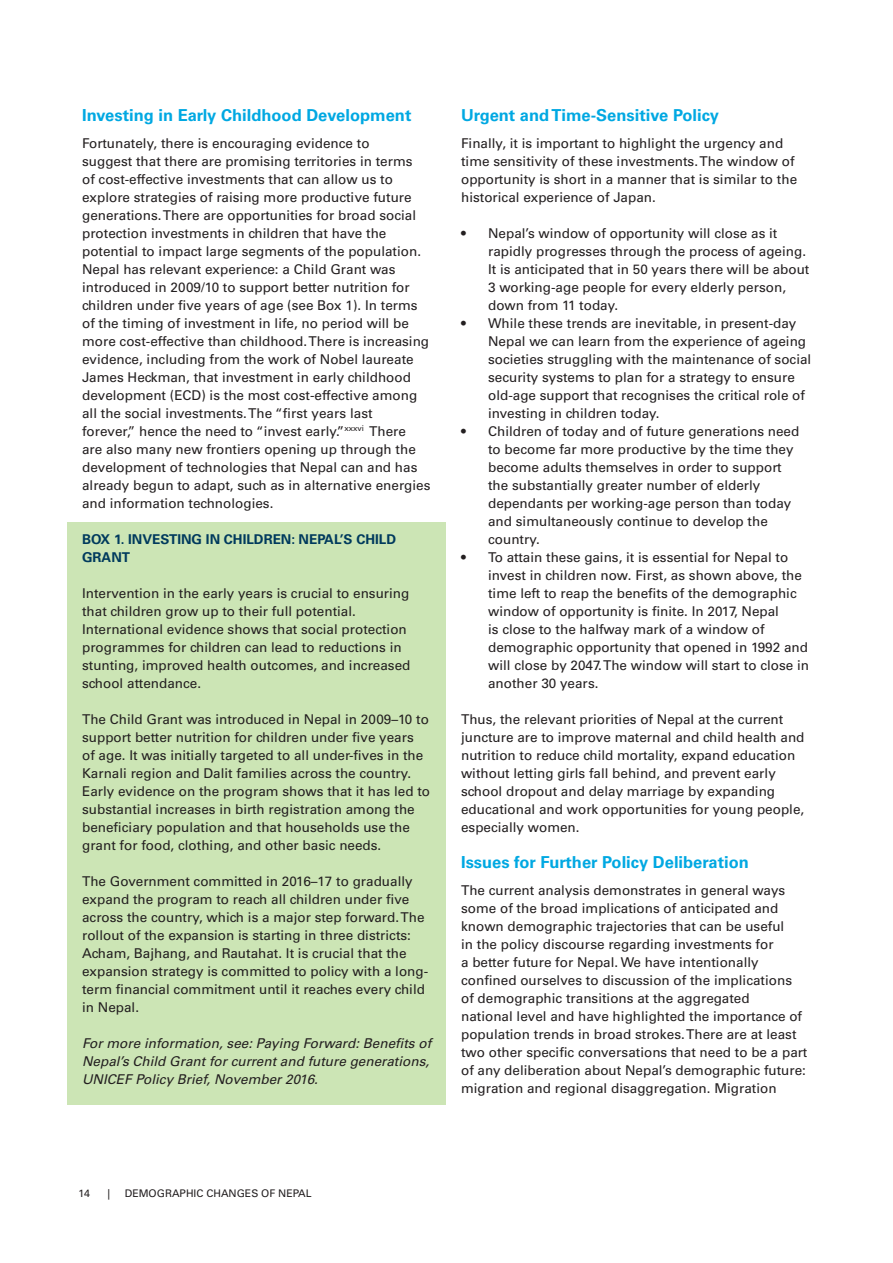
<style>
.page{position:relative;width:893px;height:1263px;background:#fff}
.page>*{position:absolute;margin:0;border:0;box-sizing:border-box;transform-origin:0 0}
.Subhead_2{font:700 16.5px "Univers";color:#00a8e2}
.Text{font:13.5px/18px "Univers";color:#231f20}
.Text-2{font:italic 13.5px/18px "Univers";color:#231f20}
.Text-3{font:700 13.5px/18px "Univers";color:#003a5d}
.t1{font:10.5px "Univers";color:#231f20}
</style>
<div class="page">
<div style="left:67px;top:522px;width:379px;height:582px;background:#cce5b5"></div>
<p class="Subhead_2" style="left:82px;top:105px;width:331px">Investing in Early Childhood Development</p>
<p class="Text" style="left:82px;top:134px;width:350px">Fortunately, there is encouraging evidence to<br>suggest that there are promising territories in terms<br>of cost-effective investments that can allow us to explore strategies of raising more productive future generations. There are opportunities for broad social protection investments in children that have the potential to impact large segments of the population.<br>Nepal has relevant experience: a Child Grant was introduced in 2009/10 to support better nutrition for children under five years of age (see Box 1). In terms of the timing of investment in life, no period will be more cost-effective than childhood. There is increasing evidence, including from the work of Nobel laureate James Heckman, that investment in early childhood development (ECD) is the most cost-effective among all the social investments. The “first years last<br>forever,” hence the need to “invest early.”<sup>xxxvi</sup> There<br>are also many new frontiers opening up through the development of technologies that Nepal can and has already begun to adapt, such as in alternative energies and information technologies.</p>
<p class="Text-3" style="left:82px;top:530px;width:315px">BOX 1. INVESTING IN CHILDREN: NEPAL’S CHILD<br>GRANT</p>
<p class="Text" style="left:82px;top:584px;width:330px">Intervention in the early years is crucial to ensuring that children grow up to their full potential.<br>International evidence shows that social protection programmes for children can lead to reductions in stunting, improved health outcomes, and increased school attendance.</p>
<p class="Text" style="left:82px;top:710px;width:350px">The Child Grant was introduced in Nepal in 2009–10 to support better nutrition for children under five years of age. It was initially targeted to all under-fives in the Karnali region and Dalit families across the country.<br>Early evidence on the program shows that it has led to substantial increases in birth registration among the beneficiary population and that households use the grant for food, clothing, and other basic needs.</p>
<p class="Text" style="left:82px;top:872px;width:348px">The Government committed in 2016–17 to gradually expand the program to reach all children under five across the country, which is a major step forward. The rollout of the expansion is starting in three districts:<br>Acham, Bajhang, and Rautahat. It is crucial that the expansion strategy is committed to policy with a long&shy;term financial commitment until it reaches every child in Nepal.</p>
<p class="Text-2" style="left:82px;top:1034px;width:351px">For more information, see: Paying Forward: Benefits of<br>Nepal’s Child Grant for current and future generations,<br>UNICEF Policy Brief, November 2016.</p>
<p class="Subhead_2" style="left:461px;top:105px;width:260px">Urgent and Time-Sensitive Policy</p>
<p class="Text" style="left:461px;top:134px;width:338px">Finally, it is important to highlight the urgency and time sensitivity of these investments. The window of opportunity is short in a manner that is similar to the historical experience of Japan.</p>
<p class="Text" style="left:488px;top:224px;width:323px;text-indent:-27px">• Nepal’s window of opportunity will close as it rapidly progresses through the process of ageing.<br>It is anticipated that in 50 years there will be about 3 working-age people for every elderly person, down from 11 today.</p>
<p class="Text" style="left:488px;top:314px;width:325px;text-indent:-27px">• While these trends are inevitable, in present-day Nepal we can learn from the experience of ageing societies struggling with the maintenance of social security systems to plan for a strategy to ensure old-age support that recognises the critical role of investing in children today.</p>
<p class="Text" style="left:488px;top:422px;width:313px;text-indent:-27px">• Children of today and of future generations need to become far more productive by the time they become adults themselves in order to support the substantially greater number of elderly dependants per working-age person than today and simultaneously continue to develop the country.</p>
<p class="Text" style="left:488px;top:548px;width:322px;text-indent:-27px">• To attain these gains, it is essential for Nepal to invest in children now. First, as shown above, the time left to reap the benefits of the demographic window of opportunity is finite. In 2017, Nepal<br>is close to the halfway mark of a window of demographic opportunity that opened in 1992 and will close by 2047. The window will start to close in another 30 years.</p>
<p class="Text" style="left:461px;top:710px;width:345px">Thus, the relevant priorities of Nepal at the current juncture are to improve maternal and child health and nutrition to reduce child mortality, expand education without letting girls fall behind, and prevent early school dropout and delay marriage by expanding educational and work opportunities for young people, especially women.</p>
<p class="Subhead_2" style="left:461px;top:852px;width:289px">Issues for Further Policy Deliberation</p>
<p class="Text" style="left:461px;top:881px;width:348px">The current analysis demonstrates in general ways some of the broad implications of anticipated and known demographic trajectories that can be useful<br>in the policy discourse regarding investments for<br>a better future for Nepal. We have intentionally confined ourselves to discussion of the implications of demographic transitions at the aggregated<br>national level and have highlighted the importance of population trends in broad strokes. There are at least two other specific conversations that need to be a part of any deliberation about Nepal’s demographic future: migration and regional disaggregation. Migration</p>
<p class="t1" style="left:79px;top:1187px;width:13px">14</p>
<p class="t1" style="left:107px;top:1187px;width:4px">|</p>
<p class="t1" style="left:125px;top:1187px;width:188px">DEMOGRAPHIC CHANGES OF NEPAL</p>
</div>
